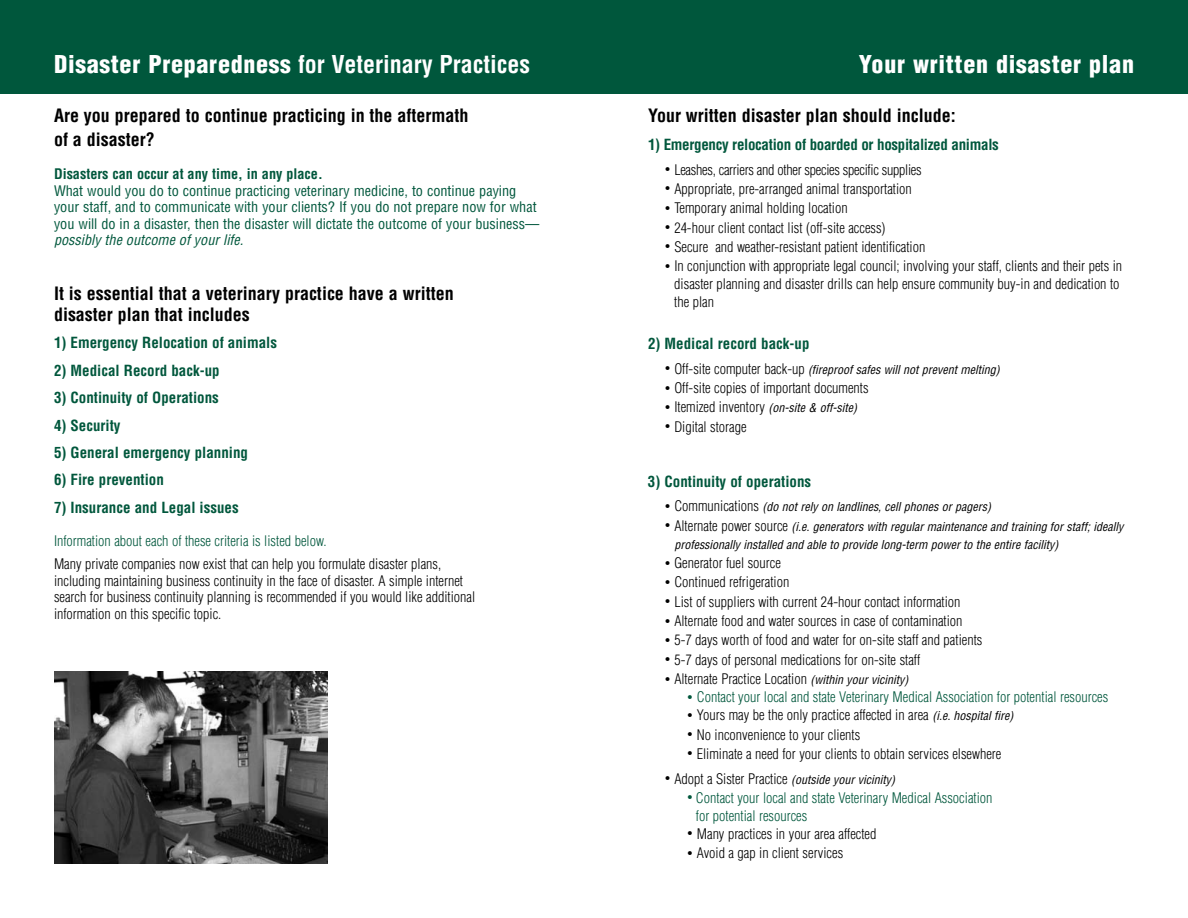
<style>
.page{position:relative;width:1188px;height:918px;background:#fff}
.page>*{position:absolute;margin:0;border:0;box-sizing:border-box;transform-origin:0 0}
.t1{font:700 condensed 24px "Helvetica";color:#fff}
.t2{font:900 condensed 24px "Helvetica";letter-spacing:.03em;color:#fff}
.t3{font:700 condensed 18px/24px "Helvetica";color:#000}
.t4{font:700 condensed 15px "Helvetica";color:#00573c}
.t5{font:700 condensed 15px "Helvetica";letter-spacing:-.02em;color:#00573c}
.t6{font:300 condensed 14.25px/16.5px "Helvetica";color:#000}
.t7{font:condensed 14.25px/16.5px "Helvetica";color:#00573c}
.t8{font:300 condensed 14.25px/18px "Helvetica";color:#00573c}
.t9{font:300 condensed 14.25px "Helvetica";letter-spacing:-.02em;color:#000}
.t10{font:700 condensed 14.25px "Helvetica";color:#00573c}
.t11{font:italic condensed 14.25px "Helvetica";color:#00573c}
.t12{font:italic condensed 12px/18px "Helvetica";color:#000}
.s1{font-weight:900}
.s2{font-size:10.5px}
.s3{font-weight:300;font-style:normal;font-size:10.5px}
.s4{font-weight:300;font-style:normal;font-size:14.25px}
.s5{font-weight:400;font-style:italic;font-size:12px}
</style>
<div class="page">
<div style="left:0;top:0;width:1188px;height:94px;background:#00573c"></div>
<img style="left:54px;top:671px;width:274px;height:193px">
<h1 class="t1" style="left:54px;top:49px;width:478px"><span class="s1">Disaster Preparedness</span> for Veterinary Practices</h1>
<p class="t3" style="left:54px;top:104px;width:416px">Are you prepared to continue practicing in the aftermath of a disaster?</p>
<p class="t10" style="left:54px;top:165px;width:270px">Disasters can occur at any time, in any place.</p>
<p class="t7" style="left:54px;top:182px;width:487px">What would you do to continue practicing veterinary medicine, to continue paying your staff, and to communicate with your clients? If you do not prepare now for what you will do in a disaster, then the disaster will dictate the outcome of your business—</p>
<p class="t11" style="left:54px;top:231px;width:191px">possibly the outcome of your life.</p>
<p class="t3" style="left:54px;top:283px;width:401px;line-height:20.7px">It is essential that a veterinary practice have a written disaster plan that includes</p>
<p class="t4" style="left:54px;top:333px;width:225px">1) Emergency Relocation of animals</p>
<p class="t4" style="left:54px;top:361px;width:167px">2) Medical Record back-up</p>
<p class="t4" style="left:54px;top:388px;width:166px">3) Continuity of Operations</p>
<p class="t4" style="left:54px;top:416px;width:68px">4) Security</p>
<p class="t4" style="left:54px;top:443px;width:196px">5) General emergency planning</p>
<p class="t4" style="left:54px;top:471px;width:111px">6) Fire prevention</p>
<p class="t4" style="left:54px;top:498px;width:186px">7) Insurance and Legal issues</p>
<p class="t8" style="left:54px;top:532px;width:274px">Information about each of these criteria is listed below.</p>
<p class="t6" style="left:54px;top:556px;width:423px">Many private companies now exist that can help you formulate disaster plans, including maintaining business continuity in the face of disaster. A simple internet search for business continuity planning is recommended if you would like additional information on this specific topic.</p>
<h1 class="t2" style="left:859px;top:49px;width:277px">Your written disaster plan</h1>
<p class="t3" style="left:648px;top:104px;width:309px">Your written disaster plan should include:</p>
<p class="t5" style="left:648px;top:135px;width:352px">1) Emergency relocation of boarded or hospitalized animals</p>
<p class="t9" style="left:664px;top:161px;width:259px"><span class="s2">•</span> Leashes, carriers and other species specific supplies</p>
<p class="t6" style="left:664px;top:180px;width:249px"><span class="s2">•</span> Appropriate, pre-arranged animal transportation</p>
<p class="t6" style="left:664px;top:200px;width:185px"><span class="s2">•</span> Temporary animal holding location</p>
<p class="t6" style="left:664px;top:219px;width:223px"><span class="s2">•</span> 24-hour client contact list (off-site access)</p>
<p class="t6" style="left:664px;top:238px;width:262px"><span class="s2">•</span> Secure and weather-resistant patient identification</p>
<p class="t6" style="left:674px;top:257px;width:449px;line-height:18px;text-indent:-10px"><span class="s2">•</span> In conjunction with appropriate legal council; involving your staff, clients and their pets in disaster planning and disaster drills can help ensure community buy-in and dedication to the plan</p>
<p class="t4" style="left:648px;top:334px;width:163px">2) Medical record back-up</p>
<p class="t12" style="left:664px;top:360px;width:337px"><span class="s3">•</span> <span class="s4">Off-site computer back-up</span> (fireproof safes will not prevent melting)</p>
<p class="t6" style="left:664px;top:380px;width:206px"><span class="s2">•</span> Off-site copies of important documents</p>
<p class="t12" style="left:664px;top:399px;width:194px"><span class="s3">•</span> <span class="s4">Itemized inventory</span> (on-site &amp; off-site)</p>
<p class="t6" style="left:664px;top:418px;width:84px"><span class="s2">•</span> Digital storage</p>
<p class="t4" style="left:648px;top:472px;width:165px">3) Continuity of operations</p>
<p class="t12" style="left:664px;top:498px;width:328px"><span class="s3">•</span> <span class="s4">Communications</span> (do not rely on landlines, cell phones or pagers)</p>
<p class="t12" style="left:674px;top:517px;width:451px;text-indent:-10px"><span class="s3">•</span> <span class="s4">Alternate power source</span> (i.e. generators with regular maintenance and training for staff; ideally professionally installed and able to provide long-term power to the entire facility)</p>
<p class="t6" style="left:664px;top:555px;width:118px"><span class="s2">•</span> Generator fuel source</p>
<p class="t6" style="left:664px;top:574px;width:126px"><span class="s2">•</span> Continued refrigeration</p>
<p class="t6" style="left:664px;top:593px;width:298px"><span class="s2">•</span> List of suppliers with current 24-hour contact information</p>
<p class="t6" style="left:664px;top:613px;width:300px"><span class="s2">•</span> Alternate food and water sources in case of contamination</p>
<p class="t6" style="left:664px;top:632px;width:319px"><span class="s2">•</span> 5-7 days worth of food and water for on-site staff and patients</p>
<p class="t6" style="left:664px;top:651px;width:257px"><span class="s2">•</span> 5-7 days of personal medications for on-site staff</p>
<p class="t6" style="left:664px;top:671px;width:246px"><span class="s2">•</span> Alternate Practice Location <span class="s5">(within your vicinity)</span></p>
<p class="t8" style="left:687px;top:688px;width:423px"><span class="s2">•</span> Contact your local and state Veterinary Medical Association for potential resources</p>
<p class="t6" style="left:687px;top:707px;width:328px"><span class="s2">•</span> Yours may be the only practice affected in area <span class="s5">(i.e. hospital fire)</span></p>
<p class="t6" style="left:687px;top:726px;width:175px"><span class="s2">•</span> No inconvenience to your clients</p>
<p class="t6" style="left:687px;top:745px;width:316px"><span class="s2">•</span> Eliminate a need for your clients to obtain services elsewhere</p>
<p class="t12" style="left:664px;top:770px;width:232px"><span class="s3">•</span> <span class="s4">Adopt a Sister Practice</span> (outside your vicinity)</p>
<p class="t8" style="left:696px;top:789px;width:298px;text-indent:-9px"><span class="s2">•</span> Contact your local and state Veterinary Medical Association for potential resources</p>
<p class="t6" style="left:687px;top:825px;width:191px"><span class="s2">•</span> Many practices in your area affected</p>
<p class="t6" style="left:687px;top:845px;width:158px"><span class="s2">•</span> Avoid a gap in client services</p>
</div>
